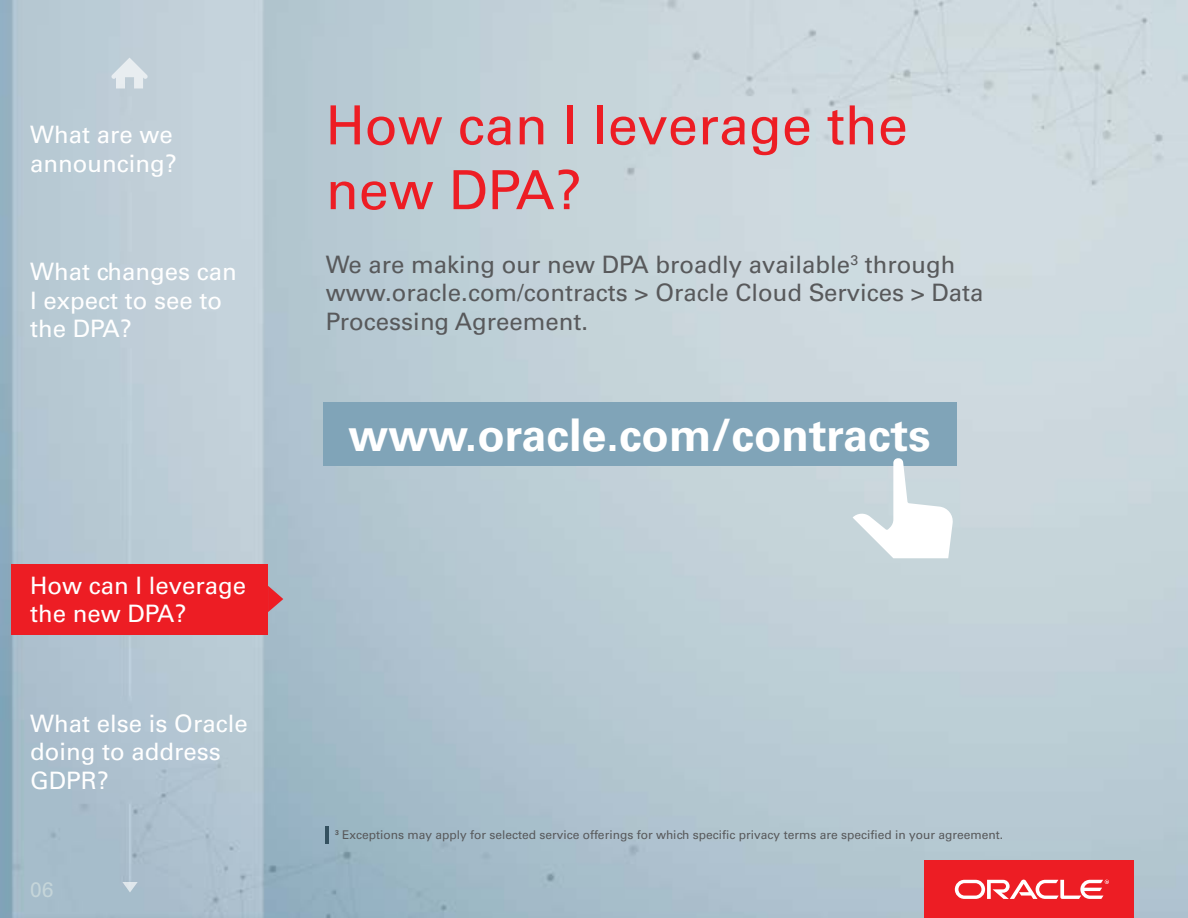
<style>
.page{position:relative;width:1188px;height:918px;background:#fff}
.page>*{position:absolute;margin:0;border:0;box-sizing:border-box;transform-origin:0 0}
.t1{font:54px/64.8px "Univers LT Std";color:#ed1d24}
.t2{font:700 45px "Univers LT Std";color:#fff}
.t3{font:24px/28.8px "Univers LT Std";color:#fff}
.t4{font:24px/28.8px "Univers LT Std";color:#58595b}
.t5{font:21px "Univers LT Std";color:#c5d5d9}
.t6{font:12px "Univers LT Std";color:#58595b}
</style>
<div class="page">
<img style="left:0;top:0;width:1188px;height:918px">
<div style="left:925px;top:861px;width:209px;height:57px;background:#ed1d24"></div>
<svg style="left:955px;top:880px;width:154px;height:19px"></svg>
<hr style="left:326px;top:826px;width:3px;height:17px;background:#345160">
<svg style="left:111px;top:58px;width:37px;height:31px"></svg>
<div style="left:12px;top:564px;width:256px;height:70px;background:#ed1d24"></div>
<svg style="left:268px;top:586px;width:15px;height:26px"></svg>
<div style="left:323px;top:403px;width:633px;height:63px;background:#80a4b8"></div>
<svg style="left:853px;top:458px;width:101px;height:100px"></svg>
<svg style="left:122px;top:882px;width:16px;height:10px"></svg>
<p class="t3" style="left:30px;top:121px;width:148px">What are we announcing?</p>
<p class="t3" style="left:30px;top:257px;width:208px">What changes can<br>I expect to see to the DPA?</p>
<p class="t3" style="left:30px;top:571px;width:218px">How can I leverage the new DPA?</p>
<p class="t3" style="left:30px;top:709px;width:219px">What else is Oracle doing to address<br>GDPR?</p>
<p class="t5" style="left:30px;top:877px;width:25px">06</p>
<p class="t1" style="left:326px;top:93px;width:584px">How can I leverage the new DPA?</p>
<p class="t4" style="left:326px;top:250px;width:659px">We are making our new DPA broadly available<sup>3</sup> through www.oracle.com/contracts &gt; Oracle Cloud Services &gt; Data<br>Processing Agreement.</p>
<p class="t2" style="left:349px;top:409px;width:584px">www.oracle.com/contracts</p>
<p class="t6" style="left:335px;top:827px;width:670px"><sup>3</sup> Exceptions may apply for selected service offerings for which specifc privacy terms are specifed in your agreement.</p>
</div>
